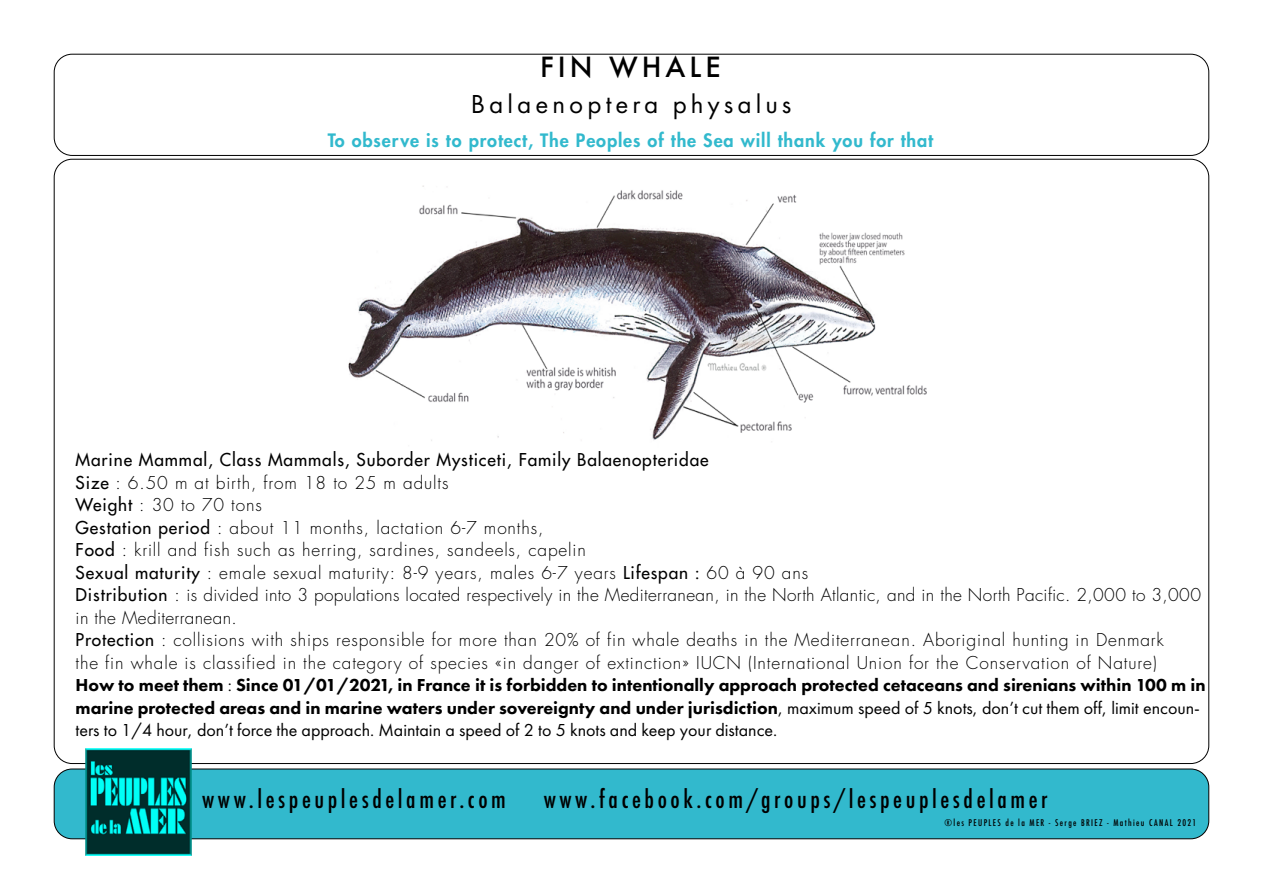
<style>
.page{position:relative;width:1263px;height:893px;background:#fff}
.page>*{position:absolute;margin:0;border:0;box-sizing:border-box;transform-origin:0 0}
.t1{font:27px "Futura PT";letter-spacing:.15em;color:#000}
.t2{font:500 27px "Futura";letter-spacing:.15em;color:#000}
.t3{font:500 condensed 24px "Futura";letter-spacing:.15em;color:#000}
.t4{font:800 18px/22.5px "Futura PT";color:#000}
.t5{font:800 18px "Futura";letter-spacing:.05em;color:#32b9cd}
.t6{font:300 17.25px/22.5px "Futura";letter-spacing:.05em;color:#000}
.t7{font:500 condensed 9px "Futura";letter-spacing:.15em;color:#000}
.s1{font-weight:400}
</style>
<div class="page">
<div style="left:54px;top:54px;width:1155px;height:102px;border:1px solid #000;border-radius:18px"></div>
<img style="left:348px;top:185px;width:579px;height:256px">
<div style="left:54px;top:769px;width:1155px;height:70px;background:#32b9cd;border-radius:18px"></div>
<div style="left:54px;top:769px;width:1155px;height:70px;border:1px solid #000;border-radius:18px"></div>
<img style="left:85px;top:748px;width:107px;height:107px">
<h1 class="t2" style="left:540px;top:48px;width:182px">FIN WHALE</h1>
<h1 class="t1" style="left:471px;top:88px;width:322px">Balaenoptera physalus</h1>
<p class="t5" style="left:328px;top:128px;width:607px">To observe is to protect, The Peoples of the Sea will thank you for that</p>
<p class="t6" style="left:76px;top:449px;width:1127px"><span class="s1">Marine Mammal, Class Mammals, Suborder Mysticeti, Family Balaenopteridae<br>Size</span> : 6.50 m at birth, from 18 to 25 m adults<br><span class="s1">Weight</span> : 30 to 70 tons<br><span class="s1">Gestation period</span> : about 11 months, lactation 6-7 months,<br><span class="s1">Food</span> : krill and fish such as herring, sardines, sandeels, capelin<br><span class="s1">Sexual maturity</span> : emale sexual maturity: 8-9 years, males 6-7 years <span class="s1">Lifespan :</span> 60 à 90 ans<br><span class="s1">Distribution</span> : is divided into 3 populations located respectively in the Mediterranean, in the North Atlantic, and in the North Pacific. 2,000 to 3,000 in the Mediterranean.<br><span class="s1">Protection</span> : collisions with ships responsible for more than 20% of fin whale deaths in the Mediterranean. Aboriginal hunting in Denmark<br>the fin whale is classified in the category of species «in danger of extinction» IUCN (International Union for the Conservation of Nature)</p>
<p class="t4" style="left:76px;top:674px;width:1131px">How to meet them <span class="s1">:</span> Since 01/01/2021, in France it is forbidden to intentionally approach protected cetaceans and sirenians within 100 m in marine protected areas and in marine waters under sovereignty and under jurisdiction<span class="s1">, maximum speed of 5 knots, don’t cut them off, limit encoun&shy;ters to 1/4 hour, don’t force the approach. Maintain a speed of 2 to 5 knots and keep your distance.</span></p>
<h2 class="t3" style="left:202px;top:783px;width:305px">www.lespeuplesdelamer.com</h2>
<h2 class="t3" style="left:544px;top:783px;width:505px">www.facebook.com/groups/lespeuplesdelamer</h2>
<p class="t7" style="left:944px;top:816px;width:253px">®les PEUPLES de la MER - Serge BRIEZ - Mathieu CANAL 2021</p>
</div>
